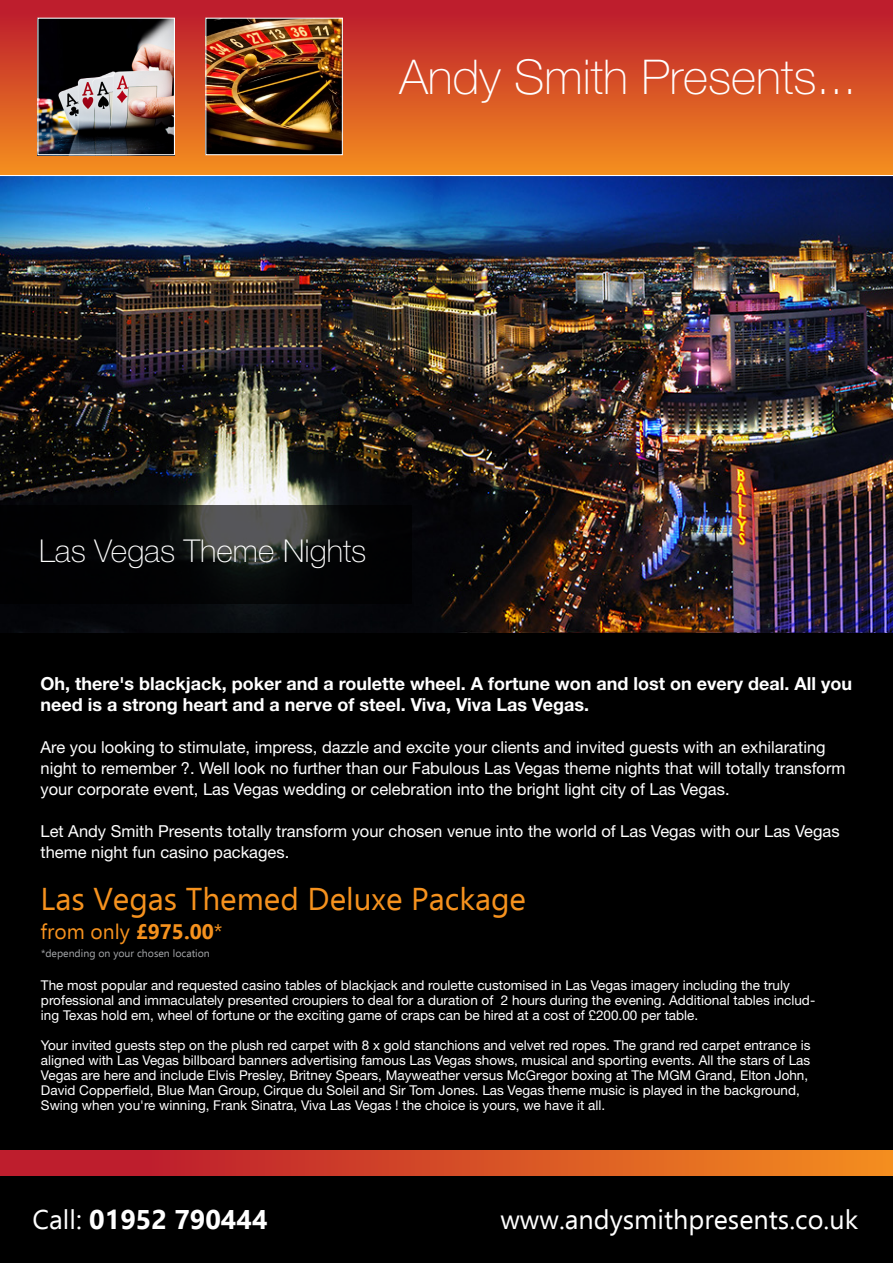
<style>
.page{position:relative;width:893px;height:1263px;background:#000}
.page>*{position:absolute;margin:0;border:0;box-sizing:border-box;transform-origin:0 0}
.t1{font:100 48px "Helvetica Neue LT";color:#fff}
.t2{font:31.5px "Ebrima";color:#f6921e}
.t3{font:100 31.5px "Helvetica Neue LT";color:#fff}
.t4{font:27px "Ebrima";color:#fff}
.t5{font:700 27px "Ebrima";color:#fff}
.t6{font:21px "Ebrima";color:#f6921e}
.t7{font:700 18px/21px "Helvetica Neue LT";color:#fff}
.t8{font:16.5px/21px "Helvetica Neue LT";color:#fff}
.t9{font:13.5px/15px "Helvetica Neue LT";color:#fff}
.t10{font:10.5px "Ebrima";color:#a6a8ab}
.s1{font-weight:700}
.s2{font-weight:400}
</style>
<div class="page">
<img style="left:0;top:176px;width:893px;height:456px">
<div style="left:0;top:1151px;width:893px;height:112px;background:linear-gradient(to right,#b60e2f,#f38b1f)"></div>
<div style="left:0;top:1176px;width:893px;height:87px;background:#000"></div>
<div style="left:0;top:0;width:893px;height:176px;background:linear-gradient(to bottom,#ba162e,#f5901e)"></div>
<svg style="left:0;top:505px;width:411px;height:99px"></svg>
<hr style="left:0;top:175px;width:893px;height:1px;background:#fff">
<img style="left:39px;top:20px;width:134px;height:133px">
<img style="left:207px;top:20px;width:134px;height:133px">
<div style="left:205px;top:18px;width:138px;height:137px;border:1px solid #fff"></div>
<div style="left:37px;top:18px;width:138px;height:137px;border:1px solid #fff"></div>
<h1 class="t1" style="left:399px;top:50px;width:459px">Andy Smith Presents...</h1>
<h2 class="t3" style="left:39px;top:533px;width:329px">Las Vegas Theme Nights</h2>
<h3 class="t7" style="left:41px;top:672px;width:813px">Oh, there's blackjack, poker and a roulette wheel. A fortune won and lost on every deal. All you need is a strong heart and a nerve of steel. Viva, Viva Las Vegas.</h3>
<p class="t8" style="left:41px;top:736px;width:807px">Are you looking to stimulate, impress, dazzle and excite your clients and invited guests with an exhilarating night to remember ?. Well look no further than our Fabulous Las Vegas theme nights that will totally transform your corporate event, Las Vegas wedding or celebration into the bright light city of Las Vegas.</p>
<p class="t8" style="left:41px;top:820px;width:801px">Let Andy Smith Presents totally transform your chosen venue into the world of Las Vegas with our Las Vegas theme night fun casino packages.</p>
<h2 class="t2" style="left:41px;top:877px;width:487px">Las Vegas Themed Deluxe Package</h2>
<h3 class="t6" style="left:41px;top:916px;width:184px">from only <span class="s1">£975.00</span>*</h3>
<p class="t9" style="left:41px;top:977px;width:776px">The most popular and requested casino tables of blackjack and roulette customised in Las Vegas imagery including the truly professional and immaculately presented croupiers to deal for a duration of 2 hours during the evening. Additional tables includ&shy;ing Texas hold em, wheel of fortune or the exciting game of craps can be hired at a cost of £200.00 per table.</p>
<p class="t9" style="left:41px;top:1037px;width:771px">Your invited guests step on the plush red carpet with 8 x gold stanchions and velvet red ropes. The grand red carpet entrance is aligned with Las Vegas billboard banners advertising famous Las Vegas shows, musical and sporting events. All the stars of Las Vegas are here and include Elvis Presley, Britney Spears, Mayweather versus McGregor boxing at The MGM Grand, Elton John, David Copperfield, Blue Man Group, Cirque du Soleil and Sir Tom Jones. Las Vegas theme music is played in the background, Swing when you're winning, Frank Sinatra, Viva Las Vegas ! the choice is yours, we have it all.</p>
<p class="t10" style="left:41px;top:945px;width:170px">*depending on your chosen location</p>
<h3 class="t5" style="left:32px;top:1199px;width:237px"><span class="s2">Call:</span> 01952 790444</h3>
<h3 class="t4" style="left:500px;top:1200px;width:359px">www.andysmithpresents.co.uk</h3>
</div>
